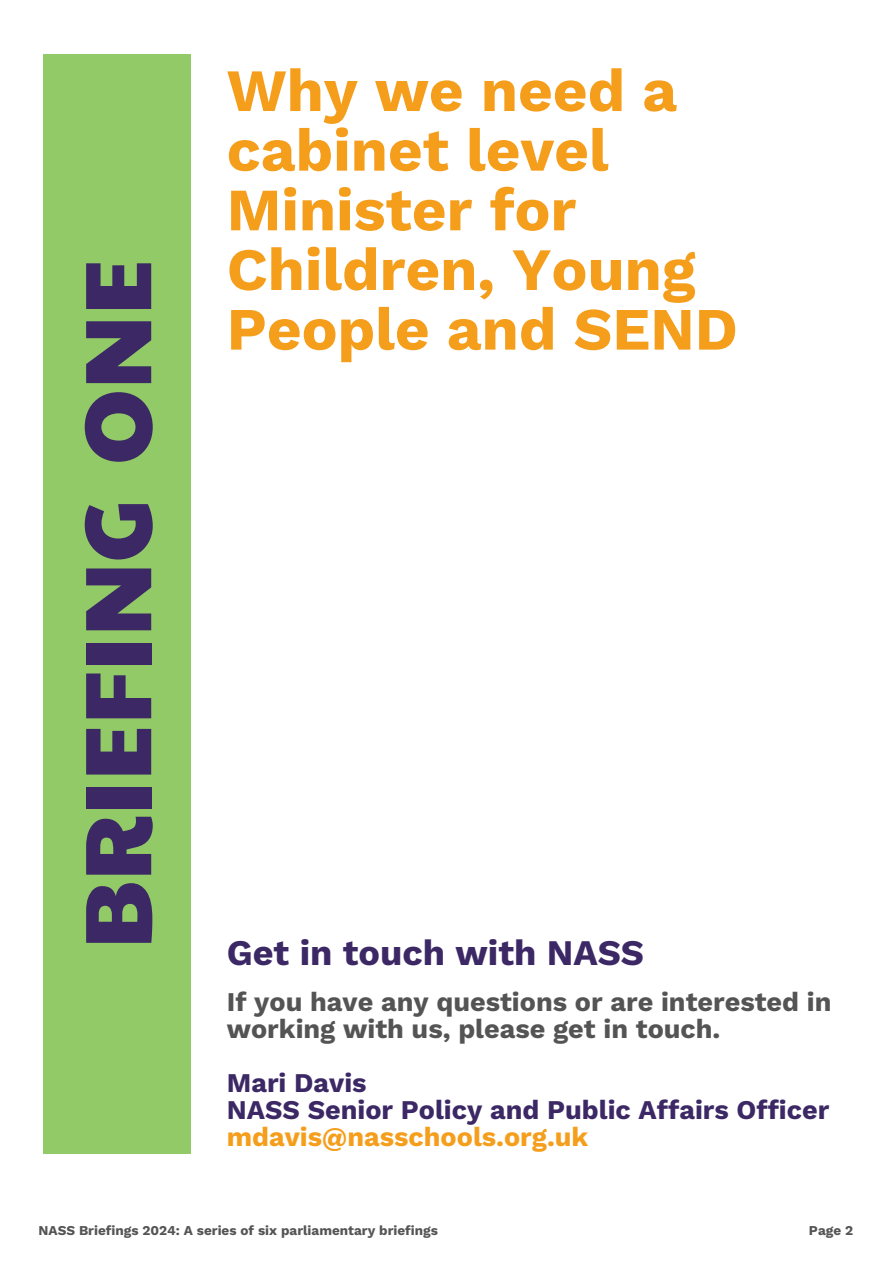
<style>
.page{position:relative;width:894px;height:1264px;background:#fff}
.page>*{position:absolute;margin:0;border:0;box-sizing:border-box;transform-origin:0 0}
.t1{font:94.5px "Paytone One";color:#3b2865}
.t2{font:700 60px/59.7px "Work Sans";color:#f59e1c}
.t3{font:700 36px "Work Sans";color:#3b2865}
.t4{font:700 27px/27px "Work Sans";color:#3b2865}
.t5{font:700 27px/27px "Work Sans";color:#545454}
.t6{font:700 13.5px "Work Sans";color:#545454}
.s1{color:#f59e1c}
</style>
<div class="page">
<div style="left:43px;top:54px;width:147px;height:1099px;background:#91ca66"></div>
<h1 class="t1" style="left:46px;top:949px;width:691px;rotate:-90deg">BRIEFING ONE</h1>
<h3 class="t2" style="left:227px;top:60px;width:512px">Why we need a cabinet level<br>Minister for<br>Children, Young<br>People and SEND</h3>
<h4 class="t3" style="left:227px;top:931px;width:419px">Get in touch with NASS</h4>
<h4 class="t5" style="left:227px;top:988px;width:606px">If you have any questions or are interested in working with us, please get in touch.</h4>
<p class="t4" style="left:227px;top:1069px;width:604px">Mari Davis<br>NASS Senior Policy and Public Affairs Officer <span class="s1">mdavis@nasschools.org.uk</span></p>
<h2 class="t6" style="left:39px;top:1222px;width:401px">NASS Briefings 2024: A series of six parliamentary briefings</h2>
<h2 class="t6" style="left:808px;top:1222px;width:46px">Page 2</h2>
</div>
